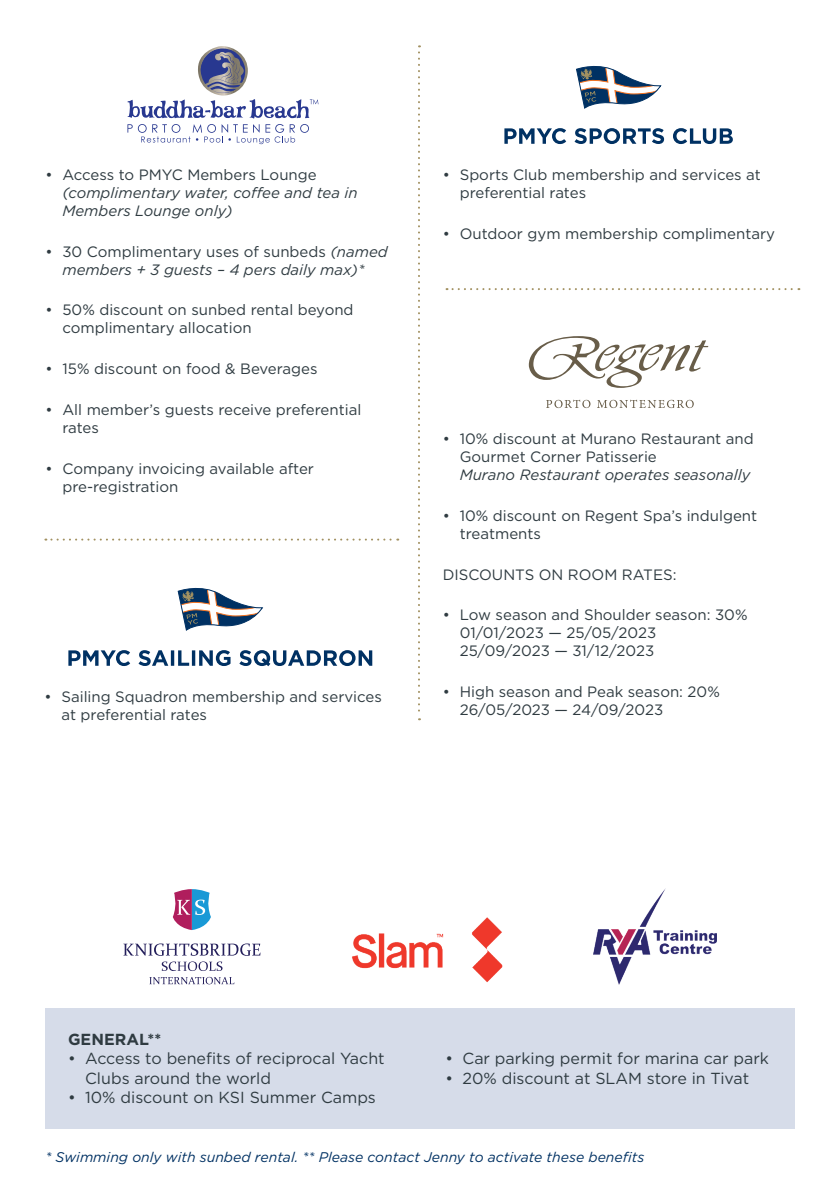
<style>
.page{position:relative;width:840px;height:1191px;background:#fff}
.page>*{position:absolute;margin:0;border:0;box-sizing:border-box;transform-origin:0 0}
.t1{font:16px/19.2px "Gotham";color:#2f3b41}
.t2{font:700 16px "Gotham";color:#2f3b41}
.t3{font:15px/18px "Gotham";color:#2f3b41}
.t4{font:italic 15px/18px "Gotham";color:#2f3b41}
.t5{font:italic 14px "Gotham";color:#003163}
.s1{font-style:normal}
</style>
<div class="page">
<div style="left:45px;top:1008px;width:749px;height:120px;background:#d6dce9"></div>
<svg style="left:149px;top:977px;width:85px;height:7px"></svg>
<svg style="left:123px;top:943px;width:137px;height:12px"></svg>
<svg style="left:162px;top:961px;width:60px;height:10px"></svg>
<svg style="left:172px;top:889px;width:39px;height:41px"></svg>
<img style="left:593px;top:888px;width:123px;height:96px">
<img style="left:352px;top:917px;width:151px;height:66px">
<svg style="left:127px;top:46px;width:191px;height:98px"></svg>
<svg style="left:576px;top:65px;width:84px;height:44px"></svg>
<svg style="left:504px;top:128px;width:228px;height:16px"></svg>
<svg style="left:177px;top:587px;width:85px;height:44px"></svg>
<svg style="left:68px;top:650px;width:304px;height:16px"></svg>
<svg style="left:546px;top:400px;width:44px;height:8px"></svg>
<svg style="left:597px;top:400px;width:96px;height:8px"></svg>
<svg style="left:528px;top:336px;width:180px;height:52px"></svg>
<svg style="left:45px;top:538px;width:353px;height:2px"></svg>
<svg style="left:418px;top:45px;width:2px;height:675px"></svg>
<svg style="left:446px;top:288px;width:353px;height:2px"></svg>
<p class="t3" style="left:45px;top:165px;width:273px">• Access to PMYC Members Lounge</p>
<p class="t4" style="left:62px;top:183px;width:296px">(complimentary water, coffee and tea in<br>Members Lounge only)</p>
<p class="t4" style="left:45px;top:242px;width:344px;text-align:center"><span class="s1">• 30 Complimentary uses of sunbeds</span> (named members + 3 guests – 4 pers daily max)*</p>
<p class="t3" style="left:62px;top:301px;width:292px;text-indent:-17px">• 50% discount on sunbed rental beyond complimentary allocation</p>
<p class="t3" style="left:45px;top:359px;width:273px">• 15% discount on food &amp; Beverages</p>
<p class="t3" style="left:62px;top:400px;width:300px;text-indent:-17px">• All member’s guests receive preferential rates</p>
<p class="t3" style="left:62px;top:459px;width:253px;text-indent:-17px">• Company invoicing available after pre-registration</p>
<p class="t3" style="left:61px;top:687px;width:322px;text-indent:-17px">• Sailing Squadron membership and services at preferential rates</p>
<p class="t3" style="left:459px;top:165px;width:302px;text-indent:-17px">• Sports Club membership and services at preferential rates</p>
<p class="t3" style="left:442px;top:224px;width:333px">• Outdoor gym membership complimentary</p>
<p class="t3" style="left:459px;top:429px;width:295px;text-indent:-17px">• 10% discount at Murano Restaurant and<br>Gourmet Corner Patisserie</p>
<p class="t4" style="left:459px;top:465px;width:292px">Murano Restaurant operates seasonally</p>
<p class="t3" style="left:459px;top:506px;width:299px;text-indent:-17px">• 10% discount on Regent Spa’s indulgent treatments</p>
<p class="t3" style="left:442px;top:565px;width:235px">DISCOUNTS ON ROOM RATES:</p>
<p class="t3" style="left:459px;top:605px;width:289px;text-indent:-17px">• Low season and Shoulder season: 30%<br>01/01/2023 — 25/05/2023<br>25/09/2023 — 31/12/2023</p>
<p class="t3" style="left:459px;top:682px;width:261px;text-indent:-17px">• High season and Peak season: 20%<br>26/05/2023 — 24/09/2023</p>
<p class="t2" style="left:68px;top:1029px;width:95px">GENERAL**</p>
<p class="t1" style="left:85px;top:1048px;width:301px;text-indent:-17px">• Access to benefits of reciprocal Yacht<br>Clubs around the world</p>
<p class="t1" style="left:68px;top:1087px;width:309px">• 10% discount on KSI Summer Camps</p>
<p class="t1" style="left:445px;top:1048px;width:325px">• Car parking permit for marina car park</p>
<p class="t1" style="left:445px;top:1068px;width:305px">• 20% discount at SLAM store in Tivat</p>
<p class="t5" style="left:45px;top:1148px;width:600px">* Swimming only with sunbed rental. ** Please contact Jenny to activate these benefits</p>
</div>
